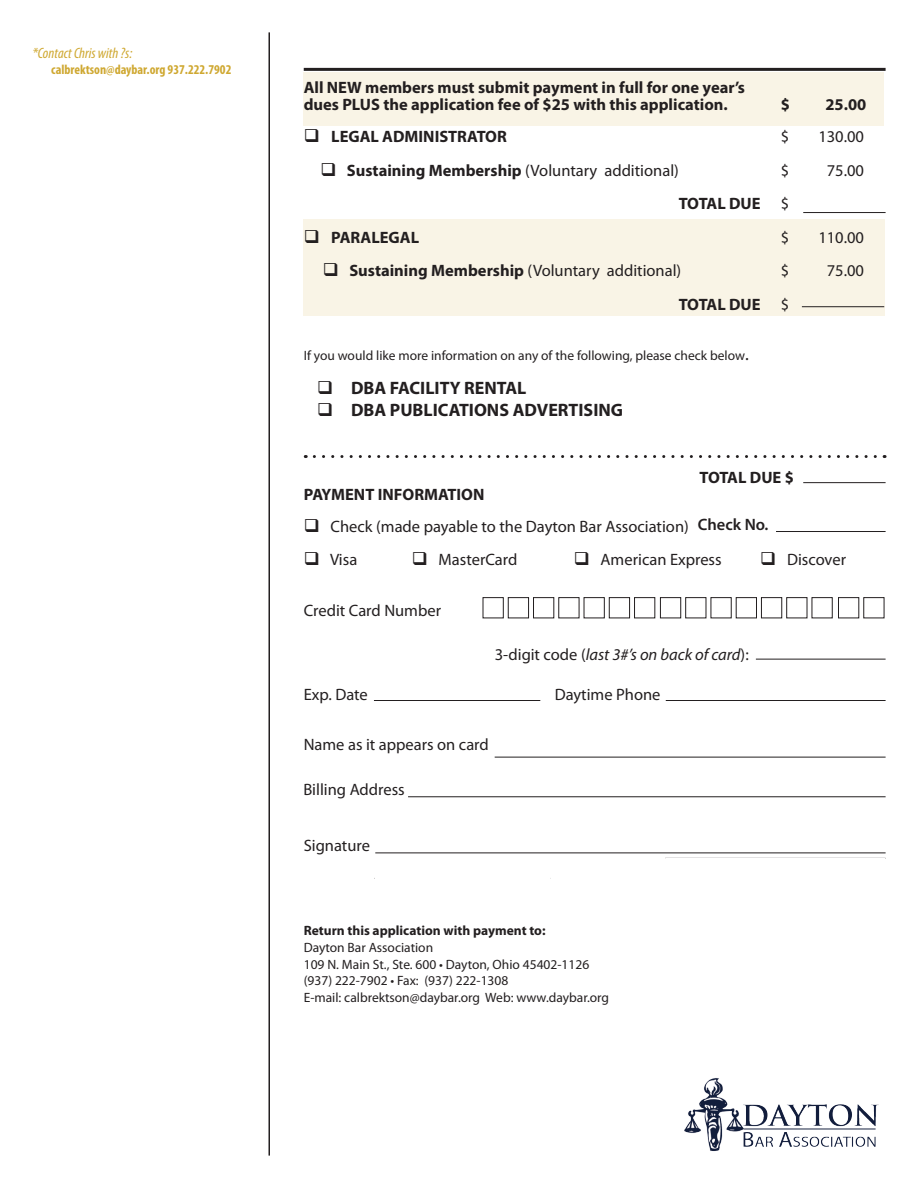
<style>
.page{position:relative;width:918px;height:1188px;background:#fff}
.page>*{position:absolute;margin:0;border:0;box-sizing:border-box;transform-origin:0 0}
.t1{font:700 18px "Myriad Pro";color:#231f20}
.t2{font:16.5px "Myriad Pro";color:#231f20}
.t3{font:700 16.5px/16.8px "Myriad Pro";color:#231f20}
.t4{font:italic 16.5px "Myriad Pro";color:#231f20}
.t5{font:600 16.5px "Myriad Pro";color:#231f20}
.t6{font:italic condensed 15px "Myriad Pro";color:#cfa831}
.t7{font:13.5px/16.8px "Myriad Pro";color:#231f20}
.t8{font:700 13.5px "Myriad Pro";color:#231f20}
.t9{font:700 condensed 13.5px "Myriad Pro";color:#cfa831}
.s1{font-weight:700}
.s2{font-weight:400}
.s3{font-size:18px}
.s4{font-style:normal}
</style>
<div class="page">
<div style="left:304px;top:220px;width:581px;height:96px;background:#f9f4e6"></div>
<hr style="left:268px;top:32px;width:2px;height:1124px;background:#231f20">
<hr style="left:304px;top:68px;width:582px;height:3px;background:#231f20">
<hr style="left:802px;top:306px;width:82px;height:1px;background:#231f20">
<hr style="left:803px;top:212px;width:83px;height:1px;background:#231f20">
<svg style="left:314px;top:455px;width:571px;height:3px"></svg>
<div style="left:304px;top:72px;width:580px;height:54px;background:#f9f4e6"></div>
<hr style="left:375px;top:853px;width:511px;height:1px;background:#231f20">
<hr style="left:495px;top:757px;width:391px;height:1px;background:#231f20">
<hr style="left:756px;top:659px;width:130px;height:1px;background:#231f20">
<hr style="left:408px;top:796px;width:478px;height:1px;background:#231f20">
<hr style="left:374px;top:700px;width:166px;height:1px;background:#231f20">
<hr style="left:666px;top:700px;width:220px;height:1px;background:#231f20">
<div style="left:634px;top:597px;width:21px;height:21px;border:1px solid #231f20"></div>
<div style="left:609px;top:597px;width:21px;height:21px;border:1px solid #231f20"></div>
<div style="left:584px;top:597px;width:21px;height:21px;border:1px solid #231f20"></div>
<div style="left:533px;top:597px;width:21px;height:21px;border:1px solid #231f20"></div>
<div style="left:508px;top:597px;width:21px;height:21px;border:1px solid #231f20"></div>
<div style="left:761px;top:597px;width:21px;height:21px;border:1px solid #231f20"></div>
<div style="left:736px;top:597px;width:21px;height:21px;border:1px solid #231f20"></div>
<div style="left:685px;top:597px;width:21px;height:21px;border:1px solid #231f20"></div>
<div style="left:660px;top:597px;width:21px;height:21px;border:1px solid #231f20"></div>
<div style="left:838px;top:597px;width:21px;height:21px;border:1px solid #231f20"></div>
<hr style="left:776px;top:531px;width:110px;height:1px;background:#231f20">
<hr style="left:803px;top:482px;width:83px;height:1px;background:#231f20">
<img style="left:684px;top:1078px;width:195px;height:73px">
<p class="t6" style="left:32px;top:44px;width:101px">*Contact Chris with ?s:</p>
<p class="t9" style="left:51px;top:61px;width:182px">calbrektson@daybar.org 937.222.7902</p>
<p class="t3" style="left:304px;top:78px;width:443px">All NEW members must submit payment in full for one year’s dues PLUS the application fee of $25 with this application.</p>
<p class="t3" style="left:781px;top:95px;width:11px">$</p>
<p class="t3" style="left:825px;top:95px;width:42px">25.00</p>
<p class="t3" style="left:304px;top:127px;width:205px">❑ LEGAL ADMINISTRATOR</p>
<p class="t2" style="left:781px;top:126px;width:10px">$</p>
<p class="t2" style="left:818px;top:126px;width:47px">130.00</p>
<p class="t2" style="left:320px;top:160px;width:360px">❑ <span class="s1">Sustaining Membership</span> (Voluntary additional)</p>
<p class="t2" style="left:781px;top:160px;width:10px">$</p>
<p class="t2" style="left:827px;top:160px;width:39px">75.00</p>
<p class="t3" style="left:679px;top:195px;width:112px">TOTAL DUE <span class="s2">$</span></p>
<p class="t3" style="left:304px;top:228px;width:117px">❑ PARALEGAL</p>
<p class="t2" style="left:781px;top:227px;width:10px">$</p>
<p class="t2" style="left:818px;top:227px;width:47px">110.00</p>
<p class="t2" style="left:323px;top:261px;width:360px">❑ <span class="s1">Sustaining Membership</span> (Voluntary additional)</p>
<p class="t2" style="left:781px;top:261px;width:10px">$</p>
<p class="t2" style="left:827px;top:261px;width:39px">75.00</p>
<p class="t3" style="left:679px;top:295px;width:112px">TOTAL DUE <span class="s2">$</span></p>
<p class="t7" style="left:304px;top:347px;width:447px">If you would like more information on any of the following, please check below<span class="s3">.</span></p>
<p class="t1" style="left:317px;top:376px;width:211px">❑ DBA FACILITY RENTAL</p>
<p class="t1" style="left:317px;top:398px;width:308px">❑ DBA PUBLICATIONS ADVERTISING</p>
<p class="t3" style="left:699px;top:468px;width:96px">TOTAL DUE $</p>
<p class="t5" style="left:698px;top:514px;width:72px">Check No.</p>
<p class="t3" style="left:304px;top:485px;width:182px">PAYMENT INFORMATION</p>
<p class="t2" style="left:304px;top:516px;width:387px">❑ Check (made payable to the Dayton Bar Association)</p>
<p class="t2" style="left:304px;top:550px;width:55px">❑ Visa</p>
<p class="t2" style="left:412px;top:550px;width:107px">❑ MasterCard</p>
<p class="t2" style="left:574px;top:550px;width:149px">❑ American Express</p>
<p class="t2" style="left:760px;top:550px;width:87px">❑ Discover</p>
<p class="t2" style="left:304px;top:600px;width:139px">Credit Card Number</p>
<p class="t4" style="left:495px;top:645px;width:256px"><span class="s4">3-digit code (</span>last 3#’s on back of card<span class="s4">):</span></p>
<p class="t2" style="left:304px;top:684px;width:66px">Exp. Date</p>
<p class="t2" style="left:555px;top:684px;width:107px">Daytime Phone</p>
<p class="t2" style="left:304px;top:735px;width:187px">Name as it appears on card</p>
<p class="t2" style="left:303px;top:780px;width:103px">Billing Address</p>
<p class="t2" style="left:304px;top:835px;width:68px">Signature</p>
<p class="t8" style="left:304px;top:922px;width:243px">Return this application with payment to:</p>
<p class="t7" style="left:304px;top:939px;width:131px">Dayton Bar Association</p>
<p class="t7" style="left:304px;top:955px;width:287px">109 N. Main St., Ste. 600 • Dayton, Ohio 45402-1126</p>
<p class="t7" style="left:304px;top:972px;width:307px">(937) 222-7902 • Fax: (937) 222-1308<br>E-mail: calbrektson@daybar.org Web: www.daybar.org</p>
</div>
